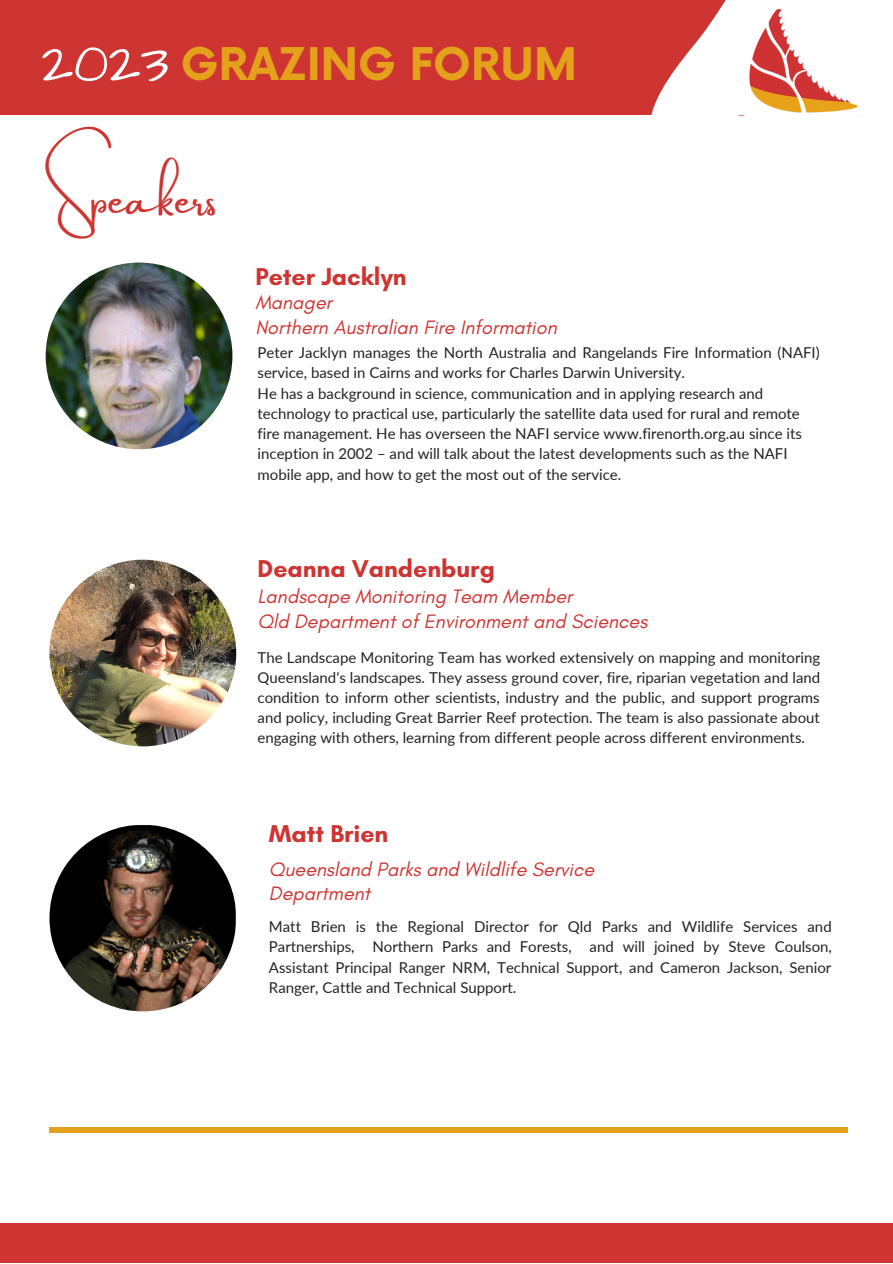
<style>
.page{position:relative;width:893px;height:1264px;background:#fff}
.page>*{position:absolute;margin:0;border:0;box-sizing:border-box;transform-origin:0 0}
.t1{font:55.8px "Architects Daughter";color:#fff}
.t2{font:45px "Amsterdam Two";color:#ce3431}
.t3{font:700 43.8px "Now";color:#e4a11b}
.t4{font:700 24.75px "Glacial Indifference";color:#ce3431}
.t5{font:italic 19.8px/24.8px "Glacial Indifference";color:#ce3431}
.t6{font:15px/20.2px "Lato";color:#212227}
</style>
<div class="page">
<div style="left:49px;top:1127px;width:798px;height:5px;background:#e4a11b"></div>
<div style="left:0;top:1223px;width:892px;height:39px;background:#ce3431"></div>
<div style="left:0;top:0;width:892px;height:115px;background:#ce3431"></div>
<svg style="left:651px;top:0;width:241px;height:116px;fill:#fff"></svg>
<img style="left:728px;top:10px;width:150px;height:105px">
<img style="left:46px;top:262px;width:186px;height:187px;border-radius:50%">
<img style="left:49px;top:559px;width:187px;height:187px;border-radius:50%">
<img style="left:49px;top:824px;width:187px;height:187px;border-radius:50%">
<p class="t1" style="left:41px;top:26px;width:129px">2023</p>
<p class="t3" style="left:181px;top:41px;width:397px">GRAZING FORUM</p>
<p class="t2" style="left:51px;top:174px;width:167px">Speakers</p>
<p class="t4" style="left:255px;top:261px;width:153px">Peter Jacklyn</p>
<p class="t5" style="left:255px;top:290px;width:78px">Manager</p>
<p class="t5" style="left:255px;top:314px;width:303px">Northern Australian Fire Information</p>
<p class="t6" style="left:257px;top:342px;width:563px">Peter Jacklyn manages the North Australia and Rangelands Fire Information (NAFI) service, based in Cairns and works for Charles Darwin University.</p>
<p class="t6" style="left:257px;top:382px;width:545px">He has a background in science, communication and in applying research and technology to practical use, particularly the satellite data used for rural and remote fire management. He has overseen the NAFI service www.firenorth.org.au since its inception in 2002 – and will talk about the latest developments such as the NAFI mobile app, and how to get the most out of the service.</p>
<p class="t4" style="left:257px;top:553px;width:239px">Deanna Vandenburg</p>
<p class="t5" style="left:257px;top:584px;width:316px">Landscape Monitoring Team Member</p>
<p class="t5" style="left:257px;top:608px;width:391px">Qld Department of Environment and Sciences</p>
<p class="t6" style="left:257px;top:646px;width:564px;text-align:justify">The Landscape Monitoring Team has worked extensively on mapping and monitoring Queensland's landscapes. They assess ground cover, fire, riparian vegetation and land condition to inform other scientists, industry and the public, and support programs and policy, including Great Barrier Reef protection. The team is also passionate about engaging with others, learning from different people across different environments.</p>
<p class="t4" style="left:269px;top:818px;width:121px">Matt Brien</p>
<p class="t5" style="left:269px;top:856px;width:327px">Queensland Parks and Wildlife Service<br>Department</p>
<p class="t6" style="left:269px;top:916px;width:564px;text-align:justify">Matt Brien is the Regional Director for Qld Parks and Wildlife Services and Partnerships, Northern Parks and Forests, and will joined by Steve Coulson, Assistant Principal Ranger NRM, Technical Support, and Cameron Jackson, Senior Ranger, Cattle and Technical Support.</p>
</div>
